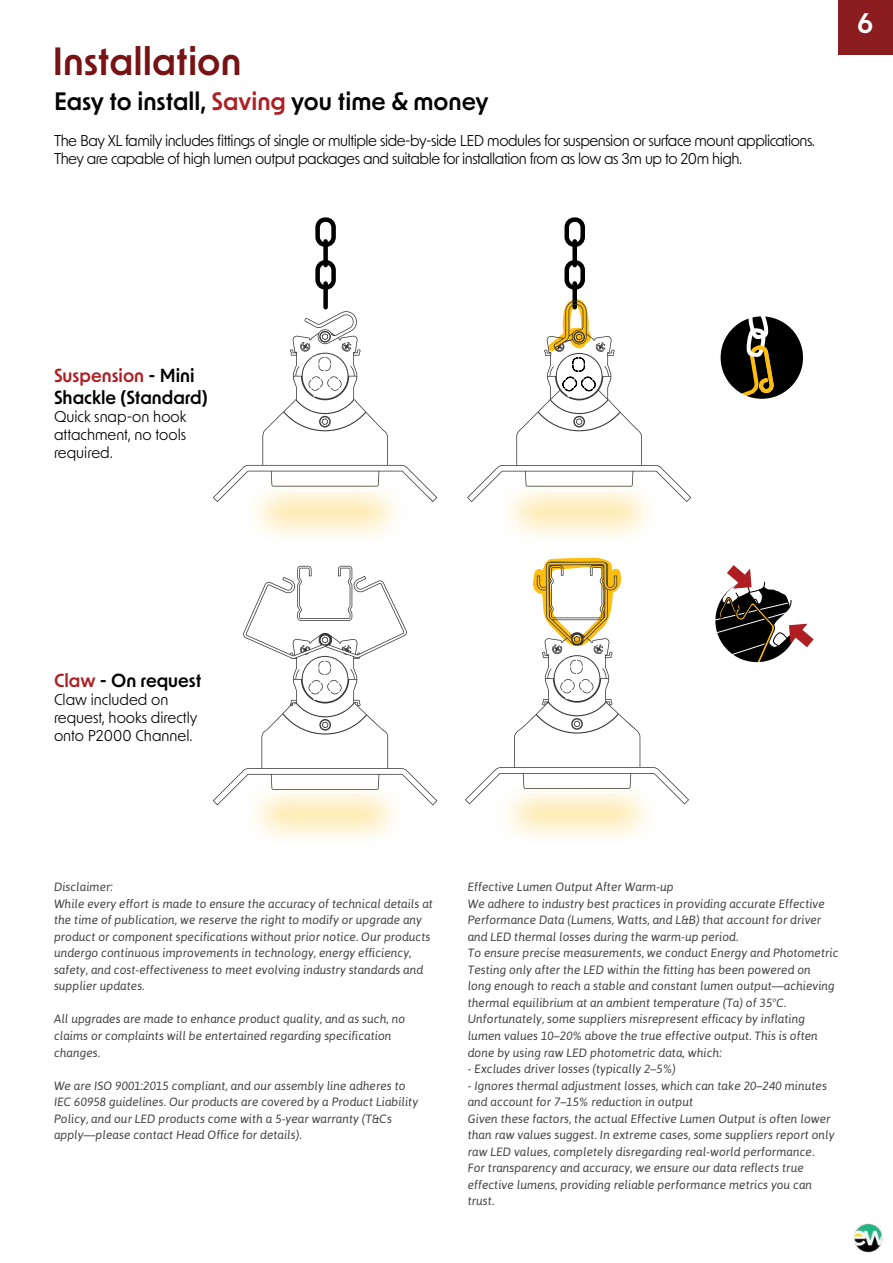
<style>
.page{position:relative;width:893px;height:1263px;background:#fff}
.page>*{position:absolute;margin:0;border:0;box-sizing:border-box;transform-origin:0 0}
.t1{font:600 37.5px "New Order";color:#781315}
.t2{font:600 27px "New Order";color:#fff}
.t3{font:600 24px "New Order";color:#000}
.t4{font:600 18px/21.6px "New Order";color:#000}
.t5{font:15px/18px "New Order";letter-spacing:-.03em;color:#000}
.t6{font:15px/18px "New Order";color:#000}
.t7{font:italic 12px/16.5px "Asap";color:#444}
.s1{color:#af1e23}
</style>
<div class="page">
<div style="left:839px;top:0;width:54px;height:54px;background:#8b1c1f"></div>
<div style="left:720px;top:316px;width:84px;height:83px;background:#000;border-radius:50%"></div>
<svg style="left:724px;top:318px;width:52px;height:79px"></svg>
<div style="left:719px;top:315px;width:85px;height:85px;border:2px solid #fff;border-radius:50%"></div>
<svg style="left:715px;top:565px;width:99px;height:97px"></svg>
<div style="left:564px;top:217px;width:21px;height:30px;border:4px solid #000;border-radius:8px"></div>
<div style="left:564px;top:260px;width:21px;height:30px;border:4px solid #000;border-radius:8px"></div>
<div style="left:572px;top:241px;width:5px;height:24px;background:#000"></div>
<div style="left:572px;top:283px;width:5px;height:24px;background:#000"></div>
<div style="left:315px;top:217px;width:21px;height:30px;border:4px solid #000;border-radius:8px"></div>
<div style="left:315px;top:260px;width:21px;height:30px;border:4px solid #000;border-radius:8px"></div>
<div style="left:323px;top:241px;width:5px;height:24px;background:#000"></div>
<div style="left:323px;top:283px;width:5px;height:24px;background:#000"></div>
<img style="left:854px;top:1223px;width:29px;height:30px">
<svg style="left:547px;top:557px;width:61px;height:4px"></svg>
<svg style="left:465px;top:561px;width:224px;height:243px"></svg>
<div style="left:493px;top:781px;width:168px;height:65px;background:#febe10;opacity:.75"></div>
<hr style="left:523px;top:792px;width:108px;height:1px;background:#fff">
<svg style="left:297px;top:566px;width:55px;height:10px"></svg>
<svg style="left:213px;top:576px;width:224px;height:229px"></svg>
<div style="left:241px;top:782px;width:168px;height:65px;background:#febe10;opacity:.75"></div>
<hr style="left:271px;top:793px;width:108px;height:1px;background:#fff">
<svg style="left:213px;top:311px;width:224px;height:191px"></svg>
<div style="left:241px;top:480px;width:169px;height:64px;background:#febe10;opacity:.75"></div>
<hr style="left:272px;top:490px;width:108px;height:1px;background:#fff">
<svg style="left:467px;top:293px;width:224px;height:209px"></svg>
<div style="left:495px;top:480px;width:168px;height:65px;background:#febe10;opacity:.75"></div>
<hr style="left:525px;top:491px;width:108px;height:1px;background:#fff">
<h1 class="t1" style="left:52px;top:37px;width:190px">Installation</h1>
<h3 class="t3" style="left:54px;top:86px;width:436px">Easy to install, <span class="s1">Saving</span> you time &amp; money</h3>
<p class="t5" style="left:54px;top:131px;width:762px">The Bay XL family includes fittings of single or multiple side-by-side LED modules for suspension or surface mount applications.<br>They are capable of high lumen output packages and suitable for installation from as low as 3m up to 20m high.</p>
<h2 class="t2" style="left:857px;top:6px;width:17px">6</h2>
<h3 class="t4" style="left:54px;top:364px;width:155px"><span class="s1">Suspension</span> - Mini<br>Shackle (Standard)</h3>
<p class="t5" style="left:54px;top:407px;width:134px;text-align:justify">Quick snap-on hook attachment, no tools required.</p>
<h3 class="t4" style="left:54px;top:669px;width:149px"><span class="s1">Claw</span> - On request</h3>
<p class="t6" style="left:54px;top:690px;width:145px">Claw included on request, hooks directly onto P2000 Channel.</p>
<p class="t7" style="left:54px;top:879px;width:380px">Disclaimer:<br>While every effort is made to ensure the accuracy of technical details at the time of publication, we reserve the right to modify or upgrade any product or component specifications without prior notice. Our products undergo continuous improvements in technology, energy efficiency, safety, and cost-effectiveness to meet evolving industry standards and supplier updates.</p>
<p class="t7" style="left:54px;top:1011px;width:353px">All upgrades are made to enhance product quality, and as such, no claims or complaints will be entertained regarding specification changes.</p>
<p class="t7" style="left:54px;top:1077px;width:366px">We are ISO 9001:2015 compliant, and our assembly line adheres to IEC 60958 guidelines. Our products are covered by a Product Liability Policy, and our LED products come with a 5-year warranty (T&amp;Cs apply—please contact Head Office for details).</p>
<p class="t7" style="left:468px;top:879px;width:372px">Effective Lumen Output After Warm-up<br>We adhere to industry best practices in providing accurate Effective Performance Data (Lumens, Watts, and L&amp;B) that account for driver and LED thermal losses during the warm-up period.<br>To ensure precise measurements, we conduct Energy and Photometric Testing only after the LED within the fitting has been powered on<br>long enough to reach a stable and constant lumen output—achieving thermal equilibrium at an ambient temperature (Ta) of 35°C.<br>Unfortunately, some suppliers misrepresent efficacy by inflating lumen values 10–20% above the true effective output. This is often done by using raw LED photometric data, which:</p>
<p class="t7" style="left:468px;top:1060px;width:210px">- Excludes driver losses (typically 2–5%)</p>
<p class="t7" style="left:468px;top:1077px;width:368px">- Ignores thermal adjustment losses, which can take 20–240 minutes and account for 7–15% reduction in output<br>Given these factors, the actual Effective Lumen Output is often lower than raw values suggest. In extreme cases, some suppliers report only raw LED values, completely disregarding real-world performance.<br>For transparency and accuracy, we ensure our data reflects true effective lumens, providing reliable performance metrics you can trust.</p>
</div>
